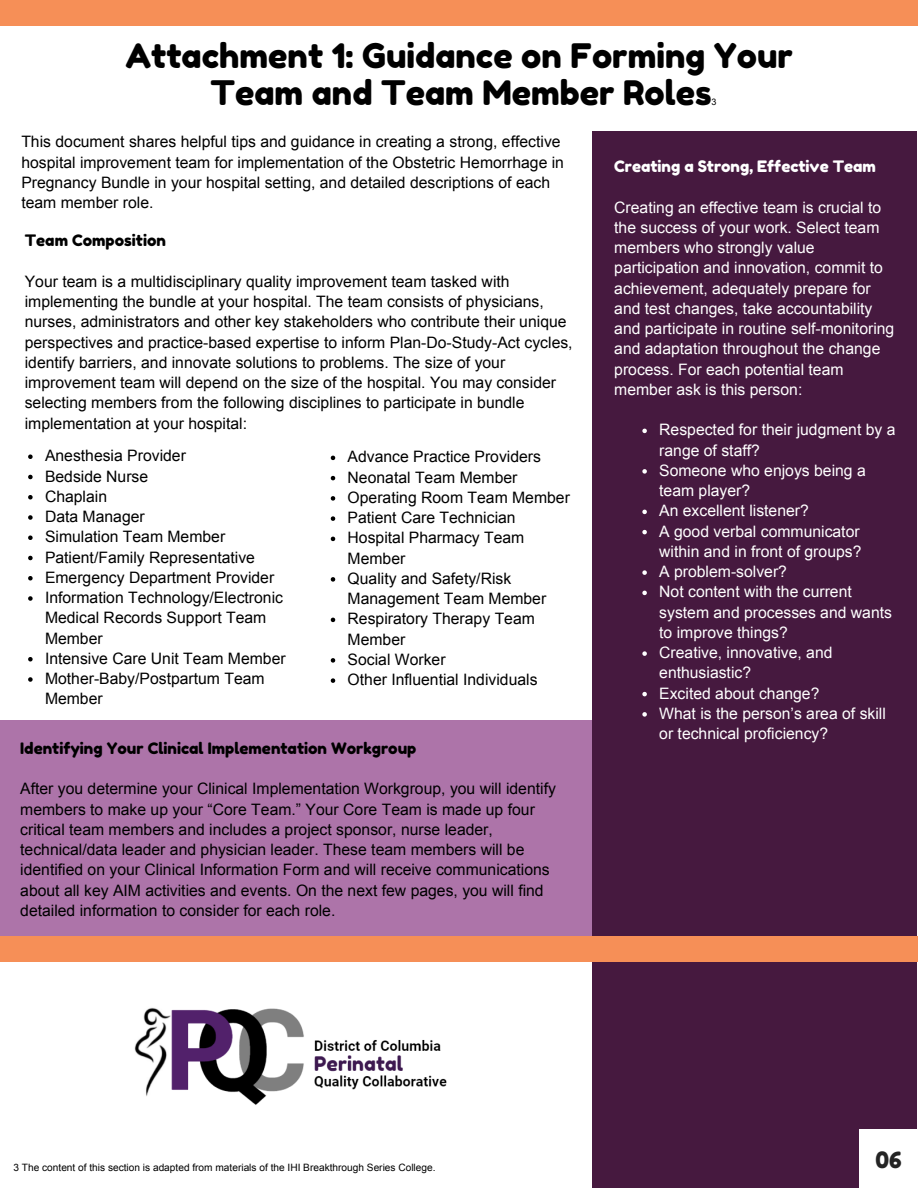
<style>
.page{position:relative;width:918px;height:1188px;background:#fff}
.page>*{position:absolute;margin:0;border:0;box-sizing:border-box;transform-origin:0 0}
.t1{font:33.75px/37.2px "Fredoka One";color:#000;text-align:center}
.t2{font:22.5px "Fredoka One";color:#242424}
.t3{font:15.75px/20.2px "Arial";color:#000}
.t4{font:15.75px/20.2px "Arial";color:#fff}
.t5{font:15.75px "Fredoka One";color:#000}
.t6{font:15.75px "Fredoka One";color:#fff}
.t7{font:10.2px "Arial";color:#000}
.t8{font:9px "Arial";color:#000}
</style>
<div class="page">
<div style="left:0;top:720px;width:594px;height:216px;background:#ad74a9"></div>
<div style="left:593px;top:132px;width:324px;height:1056px;background:#46193f"></div>
<div style="left:860px;top:1129px;width:58px;height:59px;background:#fff"></div>
<div style="left:0;top:0;width:918px;height:26px;background:#f68f57"></div>
<svg style="left:642px;top:429px;width:5px;height:4px"></svg>
<svg style="left:642px;top:469px;width:5px;height:5px"></svg>
<svg style="left:642px;top:510px;width:5px;height:4px"></svg>
<svg style="left:642px;top:530px;width:5px;height:4px"></svg>
<svg style="left:642px;top:570px;width:5px;height:5px"></svg>
<svg style="left:642px;top:591px;width:5px;height:4px"></svg>
<svg style="left:642px;top:651px;width:5px;height:5px"></svg>
<svg style="left:642px;top:692px;width:5px;height:4px"></svg>
<svg style="left:642px;top:712px;width:5px;height:5px"></svg>
<svg style="left:28px;top:454px;width:5px;height:5px"></svg>
<svg style="left:28px;top:475px;width:5px;height:4px"></svg>
<svg style="left:28px;top:495px;width:5px;height:5px"></svg>
<svg style="left:28px;top:515px;width:5px;height:5px"></svg>
<svg style="left:28px;top:536px;width:5px;height:4px"></svg>
<svg style="left:28px;top:556px;width:5px;height:4px"></svg>
<svg style="left:28px;top:576px;width:5px;height:4px"></svg>
<svg style="left:28px;top:596px;width:5px;height:5px"></svg>
<svg style="left:28px;top:657px;width:5px;height:5px"></svg>
<svg style="left:28px;top:677px;width:5px;height:5px"></svg>
<svg style="left:331px;top:456px;width:4px;height:4px"></svg>
<svg style="left:331px;top:476px;width:4px;height:4px"></svg>
<svg style="left:331px;top:496px;width:4px;height:5px"></svg>
<svg style="left:331px;top:516px;width:4px;height:5px"></svg>
<svg style="left:331px;top:537px;width:4px;height:4px"></svg>
<svg style="left:331px;top:577px;width:4px;height:5px"></svg>
<svg style="left:331px;top:618px;width:4px;height:4px"></svg>
<svg style="left:331px;top:658px;width:4px;height:5px"></svg>
<svg style="left:331px;top:678px;width:4px;height:5px"></svg>
<div style="left:0;top:936px;width:918px;height:26px;background:#f68f57"></div>
<img style="left:134px;top:1007px;width:313px;height:98px">
<h1 class="t1" style="left:125px;top:36px;width:669px">Attachment 1: Guidance on Forming Your<br>Team and Team Member Roles</h1>
<p class="t8" style="left:712px;top:96px;width:7px">3</p>
<p class="t3" style="left:21px;top:132px;width:544px">This document shares helpful tips and guidance in creating a strong, effective hospital improvement team for implementation of the Obstetric Hemorrhage in Pregnancy Bundle in your hospital setting, and detailed descriptions of each team member role.</p>
<p class="t5" style="left:25px;top:231px;width:143px">Team Composition</p>
<p class="t3" style="left:25px;top:271px;width:549px">Your team is a multidisciplinary quality improvement team tasked with implementing the bundle at your hospital. The team consists of physicians, nurses, administrators and other key stakeholders who contribute their unique perspectives and practice-based expertise to inform Plan-Do-Study-Act cycles, identify barriers, and innovate solutions to problems. The size of your improvement team will depend on the size of the hospital. You may consider selecting members from the following disciplines to participate in bundle implementation at your hospital:</p>
<p class="t3" style="left:45px;top:446px;width:242px">Anesthesia Provider<br>Bedside Nurse<br>Chaplain<br>Data Manager<br>Simulation Team Member<br>Patient/Family Representative<br>Emergency Department Provider<br>Information Technology/Electronic<br>Medical Records Support Team<br>Member<br>Intensive Care Unit Team Member<br>Mother-Baby/Postpartum Team<br>Member</p>
<p class="t3" style="left:348px;top:447px;width:224px">Advance Practice Providers<br>Neonatal Team Member<br>Operating Room Team Member<br>Patient Care Technician<br>Hospital Pharmacy Team<br>Member<br>Quality and Safety/Risk<br>Management Team Member<br>Respiratory Therapy Team<br>Member<br>Social Worker<br>Other Influential Individuals</p>
<p class="t5" style="left:20px;top:738px;width:398px">Identifying Your Clinical Implementation Workgroup</p>
<p class="t3" style="left:20px;top:779px;width:537px">After you determine your Clinical Implementation Workgroup, you will identify members to make up your “Core Team.” Your Core Team is made up four critical team members and includes a project sponsor, nurse leader, technical/data leader and physician leader. These team members will be identified on your Clinical Information Form and will receive communications about all key AIM activities and events. On the next few pages, you will find detailed information to consider for each role.</p>
<p class="t6" style="left:614px;top:157px;width:263px">Creating a Strong, Effective Team</p>
<p class="t4" style="left:614px;top:197px;width:282px">Creating an effective team is crucial to the success of your work. Select team members who strongly value participation and innovation, commit to achievement, adequately prepare for and test changes, take accountability and participate in routine self-monitoring and adaptation throughout the change process. For each potential team member ask is this person:</p>
<p class="t4" style="left:659px;top:420px;width:238px">Respected for their judgment by a range of staff?<br>Someone who enjoys being a team player?<br>An excellent listener?<br>A good verbal communicator within and in front of groups?<br>A problem-solver?<br>Not content with the current system and processes and wants to improve things?<br>Creative, innovative, and enthusiastic?<br>Excited about change?<br>What is the person’s area of skill or technical proficiency?</p>
<p class="t7" style="left:14px;top:1161px;width:424px">3 The content of this section is adapted from materials of the IHI Breakthrough Series College.</p>
<h2 class="t2" style="left:876px;top:1146px;width:28px">06</h2>
</div>
